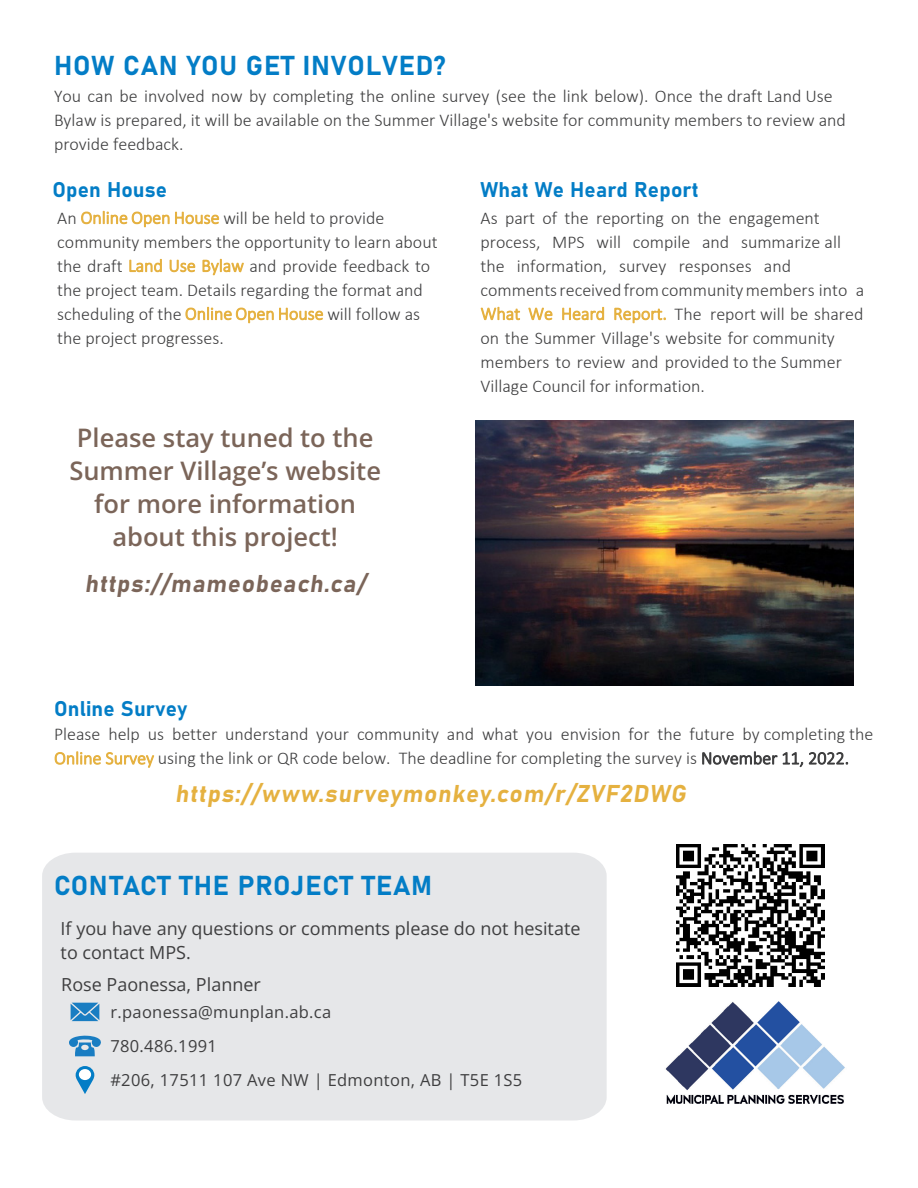
<style>
.page{position:relative;width:918px;height:1188px;background:#fff}
.page>*{position:absolute;margin:0;border:0;box-sizing:border-box;transform-origin:0 0}
.Header_2{font:27px "Bahnschrift";letter-spacing:.03em;color:#037dc6}
.t1{font:600 25.5px/33px "Open Sans";color:#7b6559;text-align:center}
.Header_2-2{font:24px "Bahnschrift";color:#e5b140}
.Header_2-3{font:24px "Bahnschrift";color:#7b6559}
.Header_3{font:21px "Bahnschrift";letter-spacing:.01em;color:#037dc6}
.Header_3-2{font:300 18px/24px "Calibri";color:#3e3e3f}
.t2{font:18px/24px "Open Sans";color:#3e3e3f}
.t3{font:16.5px "Open Sans";letter-spacing:.02em;color:#3e3e3f}
.s1{color:#e5b140}
</style>
<div class="page">
<div style="left:42px;top:853px;width:565px;height:267px;background:#e6e7e9"></div>
<img style="left:665px;top:1001px;width:180px;height:103px">
<svg style="left:76px;top:1066px;width:18px;height:28px"></svg>
<div style="left:79px;top:1069px;width:12px;height:11px;background:#fff;border-radius:50%"></div>
<svg style="left:71px;top:1003px;width:28px;height:18px"></svg>
<svg style="left:69px;top:1036px;width:32px;height:20px"></svg>
<img style="left:476px;top:420px;width:378px;height:266px">
<img style="left:677px;top:844px;width:148px;height:143px">
<p class="Header_2" style="left:54px;top:45px;width:393px">HOW CAN YOU GET INVOLVED?</p>
<p class="Header_3-2" style="left:54px;top:84px;width:794px">You can be involved now by completing the online survey (see the link below). Once the draft Land Use<br>Bylaw is prepared, it will be available on the Summer Village's website for community members to review and provide feedback.</p>
<p class="Header_3" style="left:52px;top:173px;width:116px">Open House</p>
<p class="Header_3-2" style="left:57px;top:205px;width:382px">An <span class="s1">Online Open House</span> will be held to provide community members the opportunity to learn about the draft <span class="s1">Land Use Bylaw</span> and provide feedback to the project team. Details regarding the format and scheduling of the <span class="s1">Online Open House</span> will follow as the project progresses.</p>
<p class="t1" style="left:69px;top:421px;width:313px">Please stay tuned to the<br>Summer Village’s website for more information about this project!</p>
<p class="Header_2-3" style="left:85px;top:566px;width:282px">https://mameobeach.ca/</p>
<p class="Header_3" style="left:481px;top:173px;width:220px">What We Heard Report</p>
<p class="Header_3-2" style="left:481px;top:205px;width:385px">As part of the reporting on the engagement process, MPS will compile and summarize all the information, survey responses and comments received from community members into a <span class="s1">What We Heard Report.</span> The report will be shared on the Summer Village's website for community members to review and provided to the Summer Village Council for information.</p>
<p class="Header_3" style="left:54px;top:692px;width:135px">Online Survey</p>
<p class="Header_3-2" style="left:54px;top:722px;width:821px">Please help us better understand your community and what you envision for the future by completing the<br><span class="s1">Online Survey</span> using the link or QR code below. The deadline for completing the survey is November 11, 2022.</p>
<p class="Header_2-2" style="left:175px;top:776px;width:517px">https://www.surveymonkey.com/r/ZVF2DWG</p>
<p class="Header_2" style="left:54px;top:865px;width:380px">CONTACT THE PROJECT TEAM</p>
<p class="t2" style="left:61px;top:916px;width:521px">If you have any questions or comments please do not hesitate to contact MPS.</p>
<p class="t2" style="left:61px;top:972px;width:201px">Rose Paonessa, Planner</p>
<p class="t3" style="left:110px;top:1001px;width:223px">r.paonessa@munplan.ab.ca</p>
<p class="t3" style="left:110px;top:1035px;width:108px">780.486.1991</p>
<p class="t3" style="left:110px;top:1069px;width:414px">#206, 17511 107 Ave NW | Edmonton, AB | T5E 1S5</p>
</div>
